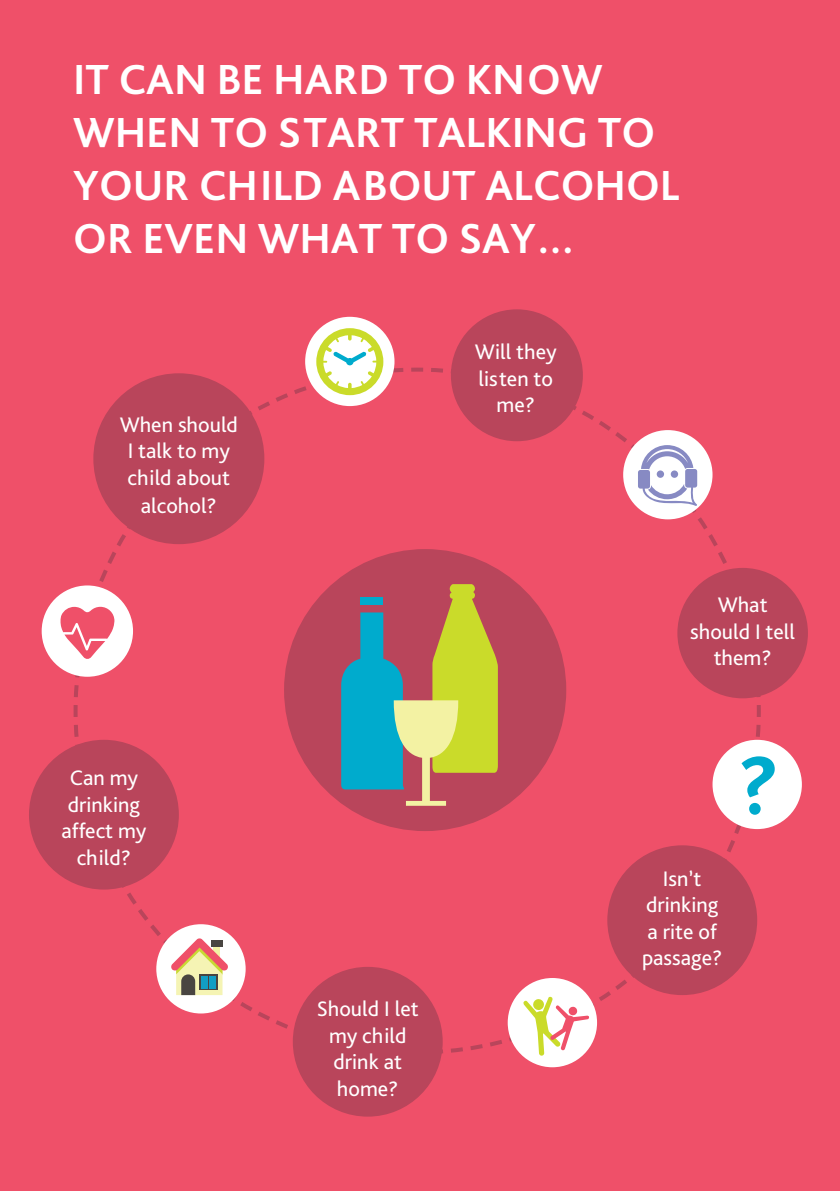
<style>
.page{position:relative;width:840px;height:1191px;background:#fff}
.page>*{position:absolute;margin:0;border:0;box-sizing:border-box;transform-origin:0 0}
.t1{font:700 86.6px "Bliss Pro";color:#00abcd}
.t2{font:700 44px/52.8px "Bliss Pro";color:#fff}
.t3{font:22px/26.4px "Bliss Pro";color:#fff;text-align:center}
</style>
<div class="page">
<div style="left:0;top:0;width:839px;height:1191px;background:#ef5069"></div>
<svg style="left:71px;top:365px;width:691px;height:691px"></svg>
<div style="left:284px;top:549px;width:282px;height:282px;background:#b9455b;border-radius:50%"></div>
<div style="left:93px;top:373px;width:171px;height:171px;background:#b9455b;border-radius:50%"></div>
<div style="left:450px;top:309px;width:132px;height:132px;background:#b9455b;border-radius:50%"></div>
<div style="left:305px;top:317px;width:89px;height:89px;background:#fff;border-radius:50%"></div>
<div style="left:677px;top:568px;width:130px;height:130px;background:#b9455b;border-radius:50%"></div>
<svg style="left:316px;top:328px;width:67px;height:67px"></svg>
<div style="left:622px;top:430px;width:90px;height:89px;background:#fff;border-radius:50%"></div>
<svg style="left:638px;top:445px;width:59px;height:60px"></svg>
<div style="left:607px;top:845px;width:149px;height:150px;background:#b9455b;border-radius:50%"></div>
<div style="left:292px;top:967px;width:150px;height:149px;background:#b9455b;border-radius:50%"></div>
<div style="left:29px;top:740px;width:150px;height:149px;background:#b9455b;border-radius:50%"></div>
<div style="left:712px;top:740px;width:89px;height:89px;background:#fff;border-radius:50%"></div>
<div style="left:156px;top:924px;width:89px;height:89px;background:#fff;border-radius:50%"></div>
<div style="left:507px;top:978px;width:89px;height:89px;background:#fff;border-radius:50%"></div>
<div style="left:43px;top:586px;width:89px;height:90px;background:#fff;border-radius:50%"></div>
<div style="left:42px;top:585px;width:91px;height:92px;border:2px solid #fff;border-radius:50%"></div>
<svg style="left:523px;top:996px;width:65px;height:59px"></svg>
<svg style="left:171px;top:938px;width:57px;height:57px"></svg>
<svg style="left:60px;top:607px;width:54px;height:52px"></svg>
<svg style="left:341px;top:584px;width:156px;height:222px"></svg>
<h2 class="t2" style="left:73px;top:52px;width:607px">IT CAN BE HARD TO KNOW<br>WHEN TO START TALKING TO<br>YOUR CHILD ABOUT ALCOHOL<br>OR EVEN WHAT TO SAY…</h2>
<p class="t3" style="left:120px;top:411px;width:120px">When should<br>I talk to my child about</p>
<p class="t3" style="left:141px;top:492px;width:77px">alcohol?</p>
<p class="t3" style="left:474px;top:338px;width:83px">Will they listen to me?</p>
<p class="t3" style="left:61px;top:764px;width:86px">Can my drinking affect my child?</p>
<p class="t3" style="left:316px;top:995px;width:103px">Should I let my child drink at home?</p>
<p class="t3" style="left:690px;top:591px;width:106px">What should I tell them?</p>
<h1 class="t1" style="left:737px;top:731px;width:43px">?</h1>
<p class="t3" style="left:641px;top:865px;width:82px">Isn’t drinking a rite of passage?</p>
</div>
